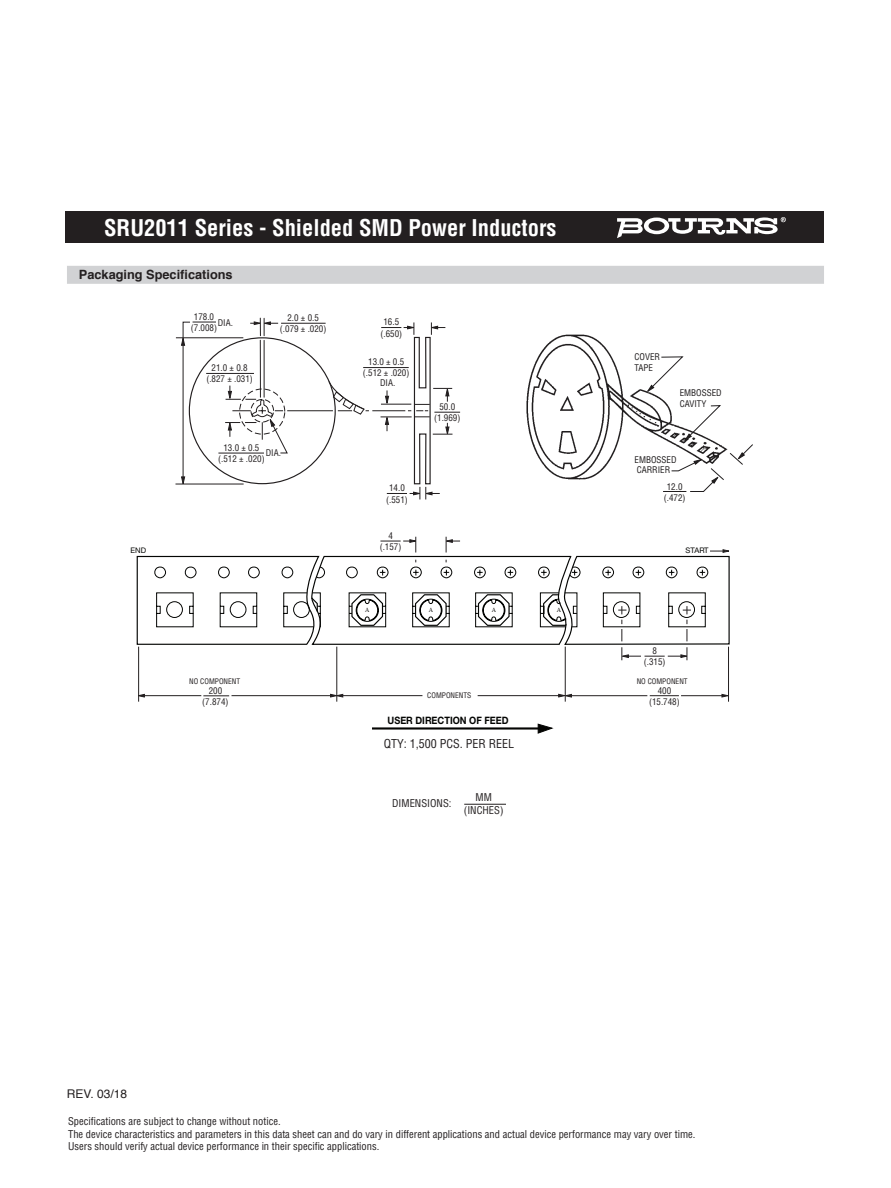
<style>
.page{position:relative;width:891px;height:1188px;background:#fff}
.page>*{position:absolute;margin:0;border:0;box-sizing:border-box;transform-origin:0 0}
.t1{font:700 condensed 22.5px "Helvetica";color:#fff}
.t2{font:700 12.75px "Helvetica";color:#231f20}
.t3{font:condensed 12px "Helvetica";color:#231f20}
.t4{font:12px "Helvetica";color:#231f20}
.negative_type_header{font:condensed 10.5px "Helvetica";color:#231f20}
.t5{font:700 10.2px "Helvetica Neue";color:#040503;scale:.9 1}
.t6{font:condensed 9px/11.2px "Helvetica";color:#231f20;text-align:center}
.t7{font:condensed 9px/10.5px "Helvetica";color:#201d1e}
.t8{font:7.65px "Helvetica Neue";color:#040503}
.t9{font:condensed 7.5px "Helvetica";color:#231f20}
.t10{font:6.6px "Minion";color:#040503}
</style>
<div class="page">
<div style="left:65px;top:212px;width:759px;height:31px;background:#231f20"></div>
<div style="left:67px;top:266px;width:757px;height:18px;background:#d1d2d4"></div>
<svg style="left:617px;top:217px;width:169px;height:21px"></svg>
<hr style="left:464px;top:804px;width:42px;height:1px;background:#231f20">
<img style="left:526px;top:334px;width:142px;height:146px">
<svg style="left:646px;top:356px;width:38px;height:37px"></svg>
<svg style="left:662px;top:405px;width:91px;height:87px"></svg>
<hr style="left:260px;top:340px;width:1px;height:57px;background:#231f20">
<hr style="left:264px;top:340px;width:1px;height:57px;background:#231f20">
<svg style="left:250px;top:318px;width:28px;height:18px"></svg>
<hr style="left:281px;top:323px;width:45px;height:1px;background:#231f20">
<hr style="left:176px;top:338px;width:67px;height:1px;background:#231f20">
<hr style="left:176px;top:484px;width:68px;height:1px;background:#231f20">
<svg style="left:181px;top:321px;width:35px;height:164px"></svg>
<hr style="left:218px;top:453px;width:46px;height:1px;background:#231f20">
<hr style="left:363px;top:367px;width:46px;height:1px;background:#231f20">
<svg style="left:225px;top:386px;width:63px;height:68px"></svg>
<hr style="left:206px;top:373px;width:48px;height:1px;background:#231f20">
<hr style="left:287px;top:411px;width:46px;height:1px;background:#231f20">
<svg style="left:328px;top:380px;width:41px;height:35px"></svg>
<hr style="left:372px;top:411px;width:33px;height:1px;background:#231f20">
<svg style="left:381px;top:322px;width:79px;height:177px"></svg>
<hr style="left:372px;top:727px;width:169px;height:3px;background:#040503">
<svg style="left:537px;top:723px;width:16px;height:11px"></svg>
<hr style="left:138px;top:647px;width:1px;height:55px;background:#231f20">
<hr style="left:232px;top:695px;width:100px;height:1px;background:#231f20">
<hr style="left:337px;top:647px;width:1px;height:55px;background:#231f20">
<svg style="left:138px;top:694px;width:7px;height:3px"></svg>
<hr style="left:143px;top:695px;width:58px;height:1px;background:#231f20">
<svg style="left:203px;top:695px;width:26px;height:1px"></svg>
<hr style="left:478px;top:695px;width:82px;height:1px;background:#231f20">
<hr style="left:565px;top:647px;width:1px;height:55px;background:#231f20">
<svg style="left:330px;top:694px;width:13px;height:3px"></svg>
<hr style="left:342px;top:695px;width:80px;height:1px;background:#231f20">
<svg style="left:722px;top:694px;width:6px;height:3px"></svg>
<hr style="left:681px;top:695px;width:43px;height:1px;background:#231f20">
<hr style="left:728px;top:647px;width:1px;height:55px;background:#231f20">
<svg style="left:558px;top:694px;width:14px;height:3px"></svg>
<hr style="left:570px;top:695px;width:77px;height:1px;background:#231f20">
<svg style="left:650px;top:695px;width:29px;height:1px"></svg>
<svg style="left:136px;top:537px;width:594px;height:123px"></svg>
<p class="t1" style="left:97px;top:213px;width:262px">SRF05 4 Series - Line Filter</p>
<p class="t2" style="left:79px;top:265px;width:155px">Packaging Specifications</p>
<p class="t1" style="left:104px;top:214px;width:454px">SRU2011 Series - Shielded SMD Power Inductors</p>
<p class="t8" style="left:131px;top:546px;width:17px">END</p>
<p class="t6" style="left:191px;top:311px;width:28px">178.0 (7.008)</p>
<p class="t6" style="left:218px;top:317px;width:17px">DIA.</p>
<p class="t6" style="left:280px;top:312px;width:48px">2.0 ± 0.5 (.079 ± .020)</p>
<p class="t6" style="left:380px;top:316px;width:23px">16.5 (.650)</p>
<p class="t6" style="left:206px;top:362px;width:48px">21.0 ± 0.8 (.827 ± .031)</p>
<p class="t6" style="left:363px;top:356px;width:48px">13.0 ± 0.5 (.512 ± .020)</p>
<p class="t6" style="left:380px;top:377px;width:17px">DIA.</p>
<p class="t7" style="left:635px;top:351px;width:27px">COVER<br>TAPE</p>
<p class="t6" style="left:434px;top:401px;width:28px">50.0 (1.969)</p>
<p class="t7" style="left:680px;top:388px;width:44px">EMBOSSED<br>CAVITY</p>
<p class="t6" style="left:218px;top:442px;width:48px">13.0 ± 0.5 (.512 ± .020)</p>
<p class="t6" style="left:266px;top:447px;width:17px">DIA.</p>
<p class="t7" style="left:211px;top:448px;width:17px">DIA.</p>
<p class="t7" style="left:635px;top:454px;width:44px">EMBOSSED<br>CARRIER</p>
<p class="t6" style="left:386px;top:482px;width:23px">14.0 (.551)</p>
<p class="t7" style="left:664px;top:481px;width:23px;text-align:center">12.0 (.472)</p>
<p class="t6" style="left:380px;top:530px;width:23px">4 (.157)</p>
<p class="t8" style="left:686px;top:546px;width:25px">START</p>
<p class="t10" style="left:365px;top:607px;width:6px">A</p>
<p class="t10" style="left:429px;top:607px;width:6px">A</p>
<p class="t10" style="left:492px;top:607px;width:6px">A</p>
<p class="t10" style="left:557px;top:607px;width:6px">A</p>
<p class="t6" style="left:644px;top:645px;width:23px">8 (.315)</p>
<p class="t9" style="left:189px;top:676px;width:53px">NO COMPONENT</p>
<p class="t9" style="left:637px;top:676px;width:53px">NO COMPONENT</p>
<p class="t9" style="left:427px;top:691px;width:46px">COMPONENTS</p>
<p class="t6" style="left:649px;top:684px;width:32px">400 (15.748)</p>
<p class="t6" style="left:202px;top:685px;width:28px">200 (7.874)</p>
<p class="t5" style="left:388px;top:714px;width:136px">USER DIRECTION OF FEED</p>
<p class="t3" style="left:384px;top:736px;width:132px">QTY: 1,500 PCS. PER REEL</p>
<p class="negative_type_header" style="left:392px;top:797px;width:61px">DIMENSIONS:</p>
<p class="negative_type_header" style="left:476px;top:791px;width:18px">MM</p>
<p class="negative_type_header" style="left:464px;top:804px;width:41px">(INCHES)</p>
<p class="t4" style="left:67px;top:1085px;width:62px">REV. 03/18</p>
<p class="negative_type_header" style="left:68px;top:1114px;width:214px">Specifications are subject to change without notice.</p>
<p class="negative_type_header" style="left:68px;top:1127px;width:629px">The device characteristics and parameters in this data sheet can and do vary in different applications and actual device performance may vary over time.</p>
<p class="negative_type_header" style="left:68px;top:1140px;width:313px">Users should verify actual device performance in their specific applications.</p>
</div>
